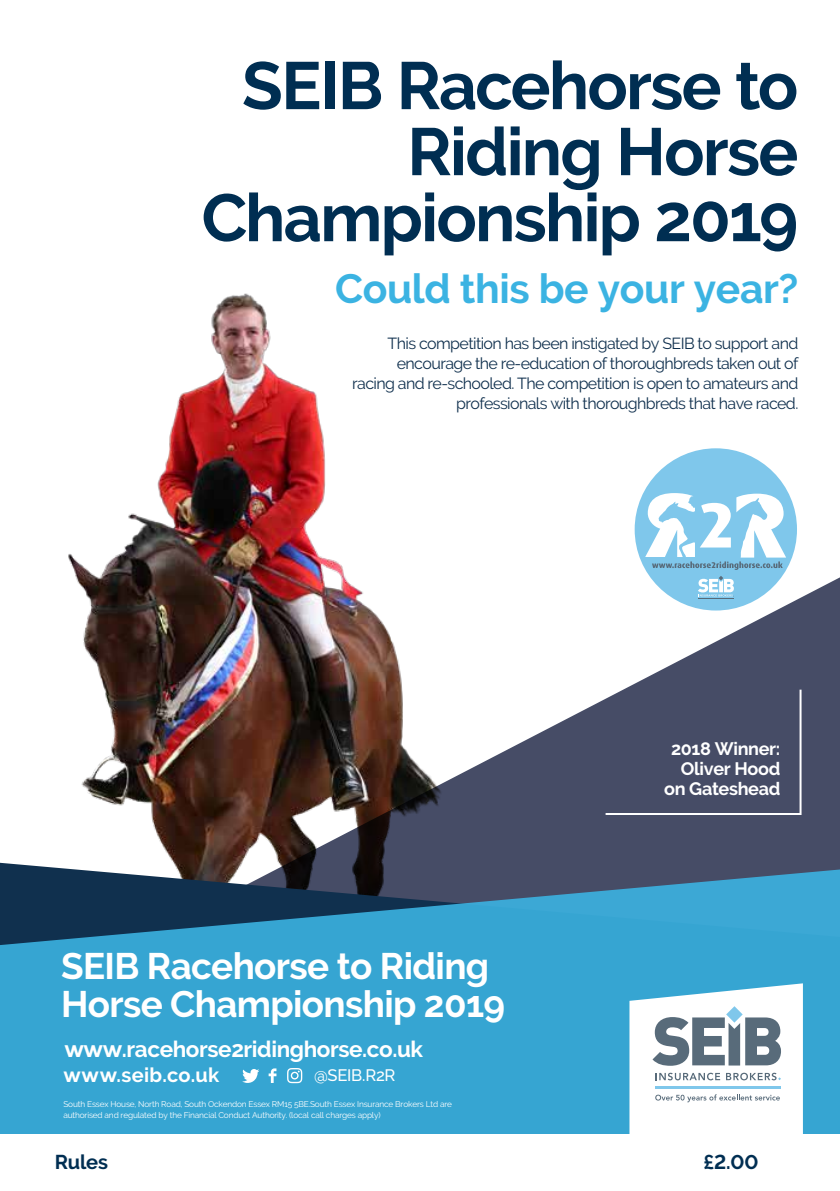
<style>
.page{position:relative;width:840px;height:1191px;background:#fff}
.page>*{position:absolute;margin:0;border:0;box-sizing:border-box;transform-origin:0 0}
.t1{font:700 66.8px/66px "Raleway";letter-spacing:-.03em;color:#002e52;text-align:right}
.t2{font:700 40.8px "Raleway";letter-spacing:-.01em;color:#3bb3e2}
.t3{font:700 36.8px/38px "Raleway";letter-spacing:-.02em;color:#fff}
.t4{font:700 22.4px "Raleway";letter-spacing:-.02em;color:#fff}
.t5{font:700 20px "Raleway";letter-spacing:.015em;color:#fff}
.t6{font:700 20px "Raleway";letter-spacing:-.01em;color:#002e52}
.t7{font:700 18px/20px "Raleway";letter-spacing:-.02em;color:#fff;text-align:right}
.t8{font:500 16.6px "Raleway";letter-spacing:-.015em;color:#fff}
.t9{font:16px/20px "Raleway";letter-spacing:-.04em;color:#10304e;text-align:right}
.t10{font:8.2px/11px "Raleway";letter-spacing:-.02em;color:#fff}
</style>
<div class="page">
<img style="left:170px;top:293px;width:153px;height:140px">
<img style="left:68px;top:433px;width:771px;height:428px">
<svg style="left:0;top:861px;width:839px;height:273px;background:#3693bc"></svg>
<div style="left:603px;top:687px;width:199px;height:129px;background:#464c66"></div>
<svg style="left:629px;top:983px;width:173px;height:151px"></svg>
<div style="left:634px;top:448px;width:162px;height:162px;background:#7fc7eb;border-radius:50%"></div>
<svg style="left:644px;top:493px;width:141px;height:77px"></svg>
<hr style="left:698px;top:598px;width:35px;height:1px;background:#586b7a">
<svg style="left:698px;top:576px;width:35px;height:20px"></svg>
<svg style="left:242px;top:1069px;width:17px;height:14px"></svg>
<svg style="left:268px;top:1068px;width:8px;height:15px"></svg>
<svg style="left:287px;top:1068px;width:15px;height:15px"></svg>
<h1 class="t1" style="left:201px;top:53px;width:598px">SEIB Racehorse to<br>Riding Horse<br>Championship 2019</h1>
<h2 class="t2" style="left:335px;top:265px;width:464px">Could this be your year?</h2>
<p class="t9" style="left:352px;top:333px;width:447px">This competition has been instigated by SEIB to support and encourage the re-education of thoroughbreds taken out of racing and re-schooled. The competition is open to amateurs and professionals with thoroughbreds that have raced.</p>
<h3 class="t3" style="left:61px;top:947px;width:445px">SEIB Racehorse to Riding<br>Horse Championship 2019</h3>
<h3 class="t4" style="left:64px;top:1036px;width:360px">www.racehorse2ridinghorse.co.uk</h3>
<p class="t8" style="left:314px;top:1065px;width:83px">@SEIB.R2R</p>
<p class="t5" style="left:63px;top:1063px;width:157px">www.seib.co.uk</p>
<p class="t10" style="left:63px;top:1098px;width:390px">South Essex House, North Road, South Ockendon Essex RM15 5BE.South Essex Insurance Brokers Ltd are authorised and regulated by the Financial Conduct Authority. (local call charges apply)</p>
<p class="t7" style="left:663px;top:738px;width:118px">2018 Winner:<br>Oliver Hood on Gateshead</p>
<p class="t6" style="left:55px;top:1150px;width:55px">Rules</p>
<p class="t6" style="left:703px;top:1150px;width:56px">£2.00</p>
</div>
